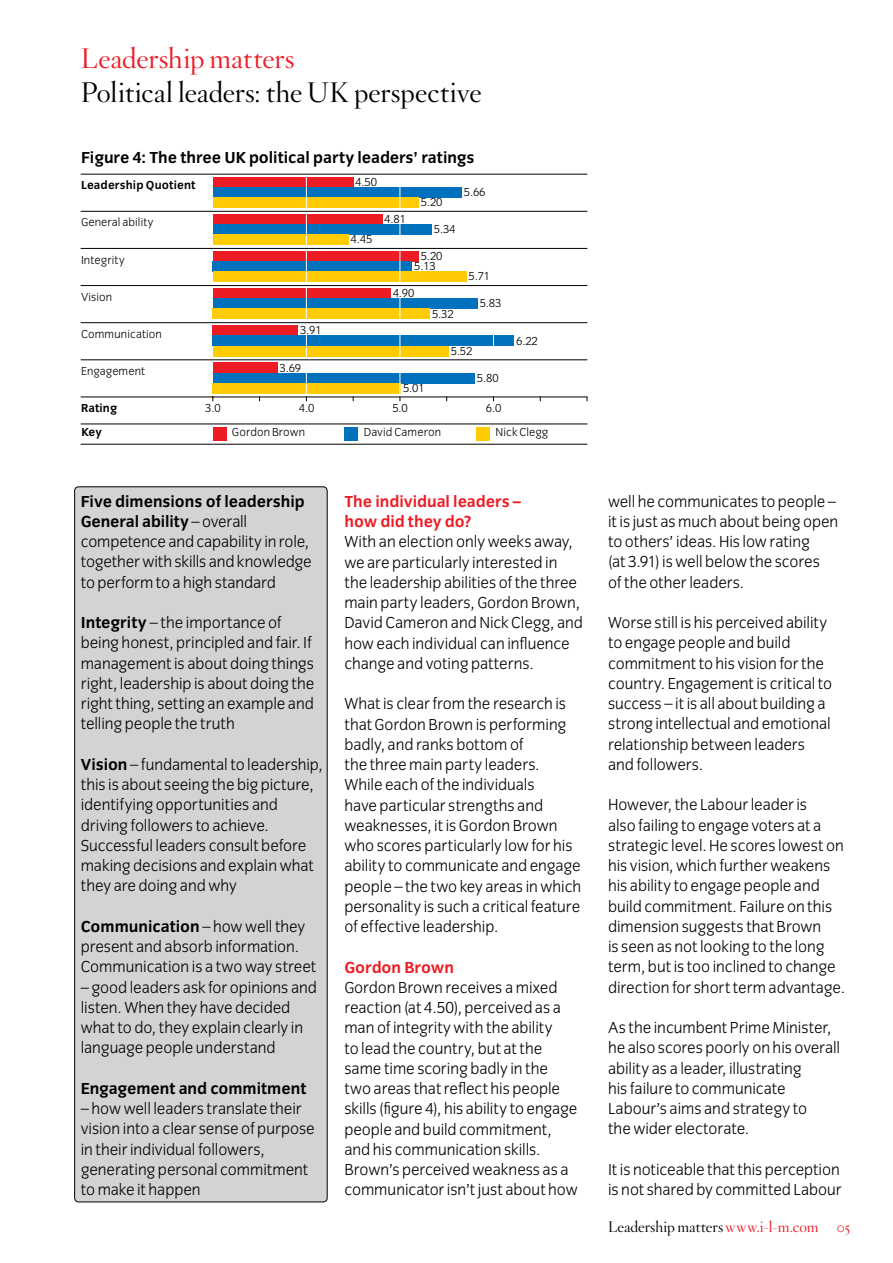
<style>
.page{position:relative;width:893px;height:1263px;background:#fff}
.page>*{position:absolute;margin:0;border:0;box-sizing:border-box;transform-origin:0 0}
.t1{font:27.75px "Hoefler Titling HTF Lt Roman";letter-spacing:.005em;color:#000}
.t2{font:27.75px "Hoefler Titling HTF Lt Roman";color:#ed1c24}
.t3{font:300 16.5px/20.2px "Congress Sans";letter-spacing:-.005em;color:#000}
.t4{font:700 16.5px "Congress Sans";letter-spacing:-.005em;color:#000}
.t5{font:700 16.5px/20.2px "Congress Sans";color:#ed1c24}
.t6{font:700 16.5px "Congress Sans";letter-spacing:-.005em;color:#000}
.t7{font:15px "Hoefler Titling HTF Lt Roman";color:#000}
.t8{font:300 12px/10.2px "Congress Sans";letter-spacing:.01em;color:#000;text-align:center}
.t9{font:700 12px "Congress Sans";letter-spacing:.01em;color:#000}
.s1{font-weight:700}
.s2{color:#ed1c24}
</style>
<div class="page">
<div style="left:75px;top:487px;width:252px;height:715px;background:#d1d3d4;border-radius:4px"></div>
<div style="left:74px;top:487px;width:253px;height:715px;border:1px solid #000;border-radius:4px"></div>
<div style="left:213px;top:289px;width:178px;height:10px;background:#ed1c24"></div>
<div style="left:213px;top:299px;width:265px;height:10px;background:#0071bc"></div>
<div style="left:213px;top:309px;width:217px;height:10px;background:#ffcb05"></div>
<div style="left:213px;top:251px;width:206px;height:11px;background:#ed1c24"></div>
<div style="left:213px;top:262px;width:199px;height:10px;background:#0071bc"></div>
<div style="left:213px;top:272px;width:253px;height:10px;background:#ffcb05"></div>
<div style="left:213px;top:214px;width:169px;height:10px;background:#ed1c24"></div>
<div style="left:213px;top:224px;width:219px;height:11px;background:#0071bc"></div>
<div style="left:213px;top:235px;width:135px;height:10px;background:#ffcb05"></div>
<div style="left:213px;top:177px;width:140px;height:10px;background:#ed1c24"></div>
<div style="left:213px;top:187px;width:249px;height:10px;background:#0071bc"></div>
<div style="left:213px;top:197px;width:206px;height:11px;background:#ffcb05"></div>
<div style="left:213px;top:363px;width:64px;height:10px;background:#ed1c24"></div>
<div style="left:213px;top:373px;width:262px;height:10px;background:#0071bc"></div>
<div style="left:213px;top:326px;width:85px;height:10px;background:#ed1c24"></div>
<div style="left:213px;top:336px;width:301px;height:10px;background:#0071bc"></div>
<div style="left:213px;top:383px;width:188px;height:10px;background:#ffcb05"></div>
<div style="left:213px;top:346px;width:236px;height:10px;background:#ffcb05"></div>
<div style="left:345px;top:427px;width:13px;height:14px;background:#0071bc"></div>
<hr style="left:81px;top:397px;width:506px;height:1px;background:#000">
<hr style="left:81px;top:424px;width:506px;height:1px;background:#000">
<hr style="left:81px;top:444px;width:506px;height:1px;background:#000">
<hr style="left:306px;top:176px;width:1px;height:218px;background:#fff">
<hr style="left:400px;top:176px;width:1px;height:218px;background:#fff">
<hr style="left:493px;top:176px;width:1px;height:218px;background:#fff">
<div style="left:213px;top:427px;width:13px;height:14px;background:#ed1c24"></div>
<div style="left:476px;top:427px;width:14px;height:14px;background:#ffcb05"></div>
<hr style="left:81px;top:174px;width:506px;height:1px;background:#000">
<hr style="left:81px;top:211px;width:506px;height:1px;background:#000">
<hr style="left:81px;top:248px;width:506px;height:1px;background:#000">
<hr style="left:81px;top:285px;width:506px;height:1px;background:#000">
<hr style="left:81px;top:322px;width:506px;height:1px;background:#000">
<hr style="left:81px;top:360px;width:506px;height:1px;background:#000">
<h1 class="t2" style="left:81px;top:40px;width:215px">Leadership matters</h1>
<h1 class="t1" style="left:81px;top:74px;width:402px">Political leaders: the UK perspective</h1>
<p class="t4" style="left:81px;top:148px;width:395px">Figure 4: The three UK political party leaders’ ratings</p>
<p class="t9" style="left:81px;top:179px;width:116px">Leadership Quotient</p>
<p class="t8" style="left:355px;top:177px;width:23px">4.50</p>
<p class="t8" style="left:464px;top:187px;width:23px">5.66</p>
<p class="t8" style="left:421px;top:197px;width:23px">5.20</p>
<p class="t8" style="left:81px;top:218px;width:74px">General ability</p>
<p class="t8" style="left:351px;top:234px;width:23px">4.45</p>
<p class="t8" style="left:384px;top:214px;width:23px">4.81</p>
<p class="t8" style="left:434px;top:224px;width:23px">5.34</p>
<p class="t8" style="left:81px;top:255px;width:45px">Integrity</p>
<p class="t8" style="left:414px;top:251px;width:30px">5.20<br>5.13</p>
<p class="t8" style="left:468px;top:272px;width:23px">5.71</p>
<p class="t8" style="left:81px;top:292px;width:33px">Vision</p>
<p class="t8" style="left:393px;top:288px;width:23px">4.90</p>
<p class="t8" style="left:432px;top:309px;width:23px">5.32</p>
<p class="t8" style="left:480px;top:299px;width:23px">5.83</p>
<p class="t8" style="left:81px;top:329px;width:82px">Communication</p>
<p class="t8" style="left:300px;top:326px;width:23px">3.91</p>
<p class="t8" style="left:451px;top:346px;width:23px">5.52</p>
<p class="t8" style="left:516px;top:336px;width:23px">6.22</p>
<p class="t8" style="left:81px;top:366px;width:66px">Engagement</p>
<p class="t8" style="left:279px;top:363px;width:23px">3.69</p>
<p class="t8" style="left:403px;top:383px;width:23px">5.01</p>
<p class="t8" style="left:477px;top:373px;width:23px">5.80</p>
<p class="t9" style="left:81px;top:401px;width:38px">Rating</p>
<p class="t8" style="left:205px;top:403px;width:17px">3.0</p>
<p class="t8" style="left:299px;top:403px;width:17px">4.0</p>
<p class="t8" style="left:392px;top:403px;width:17px">5.0</p>
<p class="t8" style="left:486px;top:403px;width:17px">6.0</p>
<p class="t9" style="left:81px;top:425px;width:22px">Key</p>
<p class="t8" style="left:232px;top:427px;width:75px">Gordon Brown</p>
<p class="t8" style="left:364px;top:427px;width:79px">David Cameron</p>
<p class="t8" style="left:496px;top:427px;width:54px">NickClegg</p>
<p class="t3" style="left:81px;top:491px;width:232px"><span class="s1">Five dimensions of leadership<br>General ability</span> – overall competence and capability in role, together with skills and knowledge to perform to a high standard</p>
<p class="t3" style="left:81px;top:613px;width:235px"><span class="s1">Integrity</span> – the importance of being honest, principled and fair. If management is about doing things right, leadership is about doing the right thing, setting an example and telling people the truth</p>
<p class="t3" style="left:81px;top:755px;width:243px"><span class="s1">Vision</span> – fundamental to leadership, this is about seeing the big picture, identifying opportunities and driving followers to achieve.<br>Successful leaders consult before making decisions and explain what they are doing and why</p>
<p class="t3" style="left:81px;top:917px;width:237px"><span class="s1">Communication</span> – how well they present and absorb information.<br>Communication is a two way street</p>
<p class="t3" style="left:81px;top:977px;width:238px">– good leaders ask for opinions and listen. When they have decided what to do, they explain clearly in language people understand</p>
<p class="t6" style="left:81px;top:1079px;width:227px">Engagement and commitment</p>
<p class="t3" style="left:81px;top:1099px;width:235px">– how well leaders translate their vision into a clear sense of purpose in their individual followers, generating personal commitment to make it happen</p>
<p class="t5" style="left:344px;top:491px;width:178px">The individual leaders – how did they do?</p>
<p class="t3" style="left:344px;top:532px;width:240px">With an election only weeks away, we are particularly interested in the leadership abilities of the three main party leaders, Gordon Brown, David Cameron and Nick Clegg, and how each individual can influence change and voting patterns.</p>
<p class="t3" style="left:344px;top:694px;width:238px">What is clear from the research is that Gordon Brown is performing badly, and ranks bottom of<br>the three main party leaders.<br>While each of the individuals<br>have particular strengths and weaknesses, it is Gordon Brown who scores particularly low for his ability to communicate and engage people – the two key areas in which personality is such a critical feature of effective leadership.</p>
<p class="t5" style="left:344px;top:957px;width:111px">Gordon Brown</p>
<p class="t3" style="left:344px;top:977px;width:235px">Gordon Brown receives a mixed reaction (at 4.50), perceived as a man of integrity with the ability<br>to lead the country, but at the same time scoring badly in the two areas that reflect his people skills (figure 4), his ability to engage people and build commitment, and his communication skills.<br>Brown’s perceived weakness as a communicator isn’t just about how</p>
<p class="t3" style="left:608px;top:491px;width:232px">well he communicates to people – it is just as much about being open to others’ ideas. His low rating<br>(at 3.91) is well below the scores<br>of the other leaders.</p>
<p class="t3" style="left:608px;top:613px;width:226px">Worse still is his perceived ability to engage people and build commitment to his vision for the country. Engagement is critical to success – it is all about building a strong intellectual and emotional relationship between leaders and followers.</p>
<p class="t3" style="left:608px;top:795px;width:238px">However, the Labour leader is<br>also failing to engage voters at a strategic level. He scores lowest on his vision, which further weakens his ability to engage people and build commitment. Failure on this dimension suggests that Brown<br>is seen as not looking to the long term, but is too inclined to change direction for short term advantage.</p>
<p class="t3" style="left:608px;top:1018px;width:234px">As the incumbent Prime Minister, he also scores poorly on his overall ability as a leader, illustrating<br>his failure to communicate<br>Labour’s aims and strategy to<br>the wider electorate.</p>
<p class="t3" style="left:608px;top:1160px;width:235px">It is noticeable that this perception is not shared by committed Labour</p>
<p class="t7" style="left:608px;top:1217px;width:244px">Leadership matters <span class="s2">www.i-l-m.com 05</span></p>
</div>
